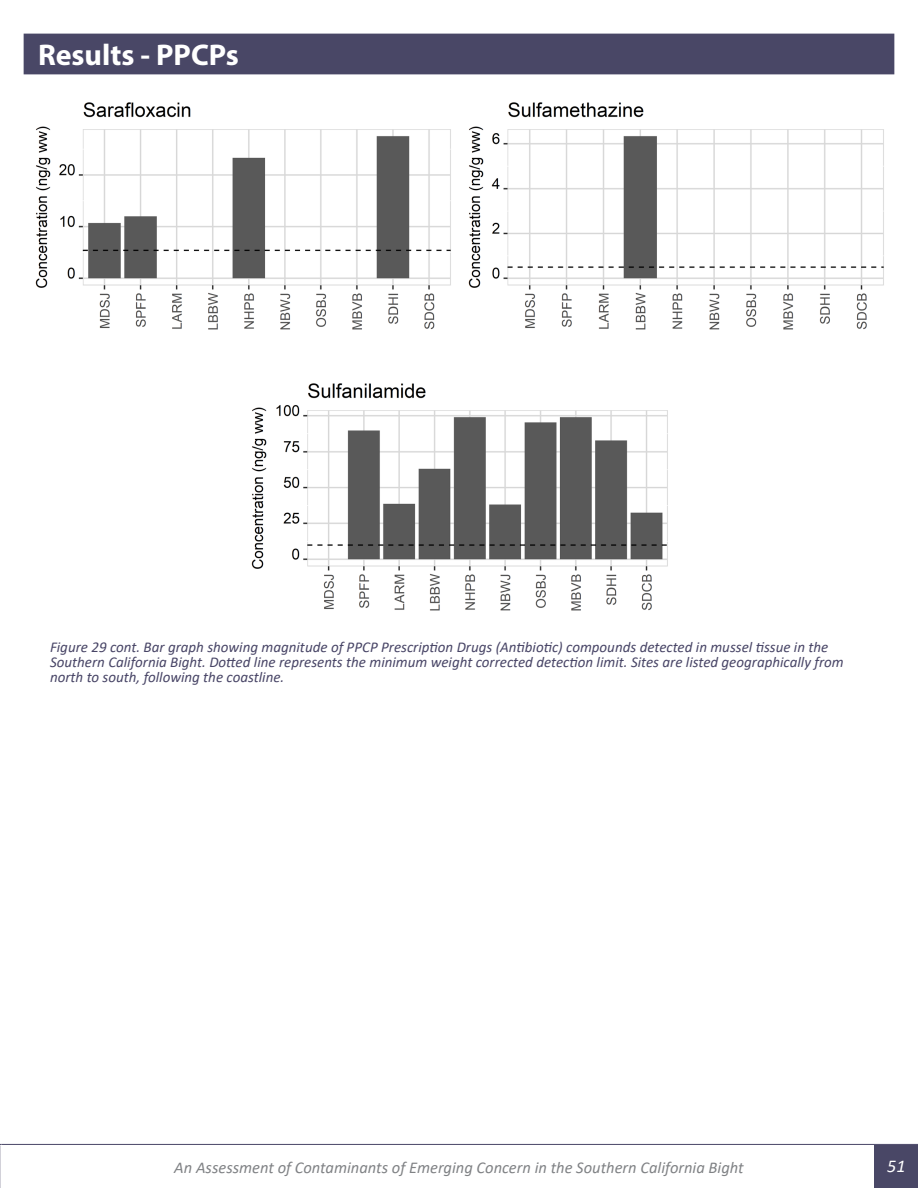
<style>
.page{position:relative;width:918px;height:1188px;background:#fff}
.page>*{position:absolute;margin:0;border:0;box-sizing:border-box;transform-origin:0 0}
.t1{font:700 30px "Myriad Pro";color:#fff}
.t2{font:italic 18px "Calibri";color:#fff}
.t3{font:italic 16.5px "Calibri";color:#808285}
.Extra_Figure_Caption{font:italic 15px/15px "Calibri";color:#484566}
</style>
<div class="page">
<div style="left:875px;top:1145px;width:43px;height:43px;background:#494766"></div>
<hr style="left:2px;top:1144px;width:916px;height:1px;background:#484566">
<div style="left:24px;top:34px;width:870px;height:40px;background:#494766"></div>
<img style="left:35px;top:102px;width:849px;height:228px">
<img style="left:251px;top:383px;width:417px;height:228px">
<h1 class="t1" style="left:38px;top:36px;width:202px">Results - PPCPs</h1>
<p class="Extra_Figure_Caption" style="left:50px;top:639px;width:795px">Figure 29 cont. Bar graph showing magnitude of PPCP Prescription Drugs (Antibiotic) compounds detected in mussel tissue in the<br>Southern California Bight. Dotted line represents the minimum weight corrected detection limit. Sites are listed geographically from north to south, following the coastline.</p>
<p class="t3" style="left:174px;top:1156px;width:571px">An Assessment of Contaminants of Emerging Concern in the Southern California Bight</p>
<p class="t2" style="left:887px;top:1154px;width:20px">51</p>
</div>
